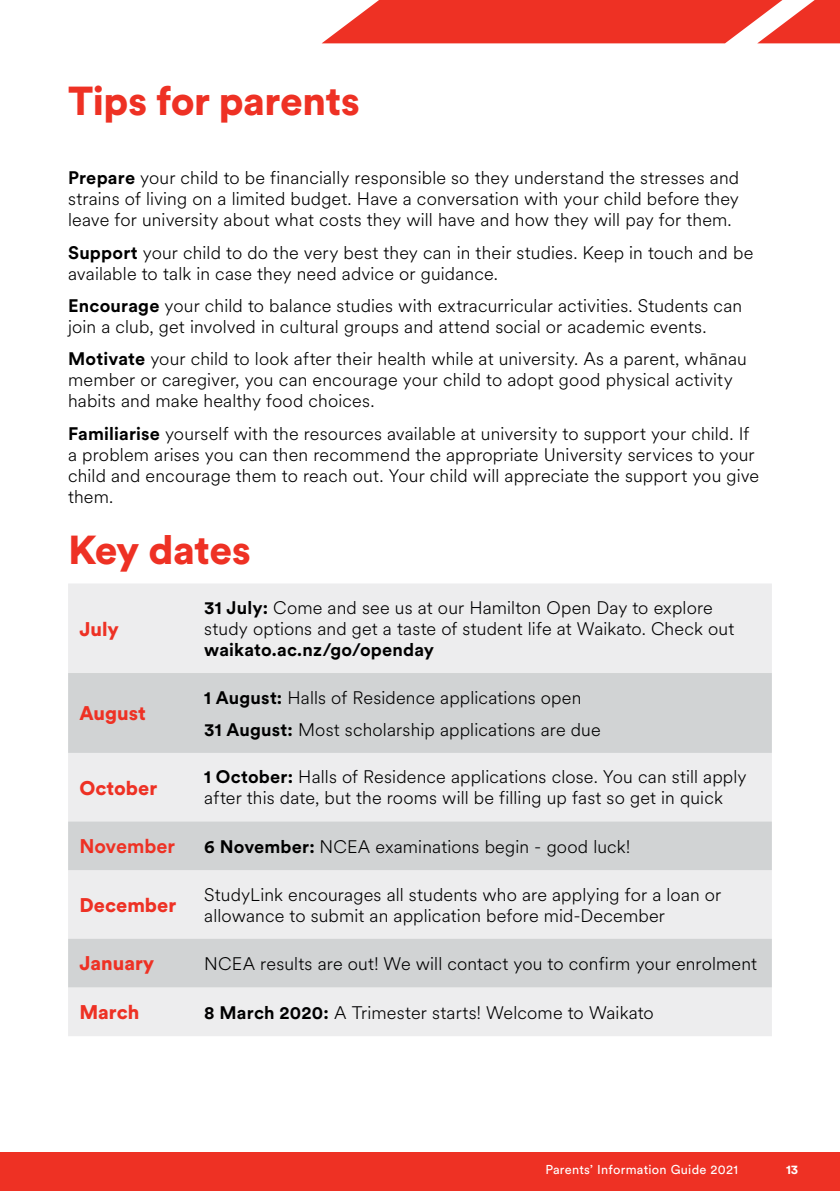
<style>
.page{position:relative;width:840px;height:1191px;background:#fff}
.page>*{position:absolute;margin:0;border:0;box-sizing:border-box;transform-origin:0 0}
.Top_Title{font:900 40px "Circular XX";letter-spacing:-.015em;color:#ee3124}
.Body_Text{font:900 40px "Circular XX";letter-spacing:-.015em;color:#ee3124}
.Heading_2{font:900 19.6px "Circular XX";color:#ee3124}
.Heading_2-2{font:700 19.6px "Circular XX";color:#ee3124}
.Body_Text-2{font:300 18px/21px "Circular XX";letter-spacing:.01em;color:#000}
.t1{font:12.8px "Circular XX";letter-spacing:.02em;color:#fff}
.t2{font:700 12.8px "Circular XX";color:#fff}
.s1{font-weight:700}
</style>
<div class="page">
<div style="left:68px;top:584px;width:703px;height:452px;background:#ededee"></div>
<svg style="left:68px;top:673px;width:703px;height:314px;fill:#d1d3d4"></svg>
<div style="left:0;top:1152px;width:839px;height:39px;background:#ee3124"></div>
<svg style="left:322px;top:0;width:517px;height:43px"></svg>
<p class="Top_Title" style="left:68px;top:73px;width:293px">Tips for parents</p>
<p class="Body_Text-2" style="left:68px;top:167px;width:672px;text-align:justify"><span class="s1">Prepare</span> your child to be financially responsible so they understand the stresses and strains of living on a limited budget. Have a conversation with your child before they leave for university about what costs they will have and how they will pay for them.</p>
<p class="Body_Text-2" style="left:68px;top:241px;width:686px"><span class="s1">Support</span> your child to do the very best they can in their studies. Keep in touch and be available to talk in case they need advice or guidance.</p>
<p class="Body_Text-2" style="left:68px;top:294px;width:675px"><span class="s1">Encourage</span> your child to balance studies with extracurricular activities. Students can join a club, get involved in cultural groups and attend social or academic events.</p>
<p class="Body_Text-2" style="left:68px;top:348px;width:679px"><span class="s1">Motivate</span> your child to look after their health while at university. As a parent, whānau member or caregiver, you can encourage your child to adopt good physical activity habits and make healthy food choices.</p>
<p class="Body_Text-2" style="left:68px;top:422px;width:692px"><span class="s1">Familiarise</span> yourself with the resources available at university to support your child. If a problem arises you can then recommend the appropriate University services to your child and encourage them to reach out. Your child will appreciate the support you give them.</p>
<p class="Body_Text" style="left:68px;top:522px;width:184px">Key dates</p>
<p class="Heading_2" style="left:79px;top:615px;width:41px">July</p>
<p class="Heading_2" style="left:79px;top:699px;width:68px">August</p>
<p class="Body_Text-2" style="left:204px;top:596px;width:531px"><span class="s1">31 July:</span> Come and see us at our Hamilton Open Day to explore study options and get a taste of student life at Waikato. Check out <span class="s1">waikato.ac.nz/go/openday</span></p>
<p class="Body_Text-2" style="left:204px;top:686px;width:378px"><span class="s1">1 August:</span> Halls of Residence applications open</p>
<p class="Body_Text-2" style="left:204px;top:718px;width:397px"><span class="s1">31 August:</span> Most scholarship applications are due</p>
<p class="Heading_2" style="left:79px;top:774px;width:79px">October</p>
<p class="Body_Text-2" style="left:204px;top:766px;width:543px"><span class="s1">1 October:</span> Halls of Residence applications close. You can still apply after this date, but the rooms will be filling up fast so get in quick</p>
<p class="Heading_2-2" style="left:79px;top:832px;width:97px">November</p>
<p class="Body_Text-2" style="left:204px;top:835px;width:427px"><span class="s1">6 November:</span> NCEA examinations begin - good luck!</p>
<p class="Heading_2" style="left:79px;top:891px;width:98px">December</p>
<p class="Body_Text-2" style="left:204px;top:883px;width:518px">StudyLink encourages all students who are applying for a loan or allowance to submit an application before mid-December</p>
<p class="Heading_2" style="left:79px;top:950px;width:76px">January</p>
<p class="Body_Text-2" style="left:204px;top:952px;width:554px">NCEA results are out! We will contact you to confirm your enrolment</p>
<p class="Heading_2" style="left:79px;top:998px;width:61px">March</p>
<p class="Body_Text-2" style="left:204px;top:1001px;width:451px"><span class="s1">8 March 2020:</span> A Trimester starts! Welcome to Waikato</p>
<p class="t1" style="left:545px;top:1161px;width:194px">Parents’ Information Guide 2021</p>
<p class="t2" style="left:785px;top:1160px;width:14px">13</p>
</div>
